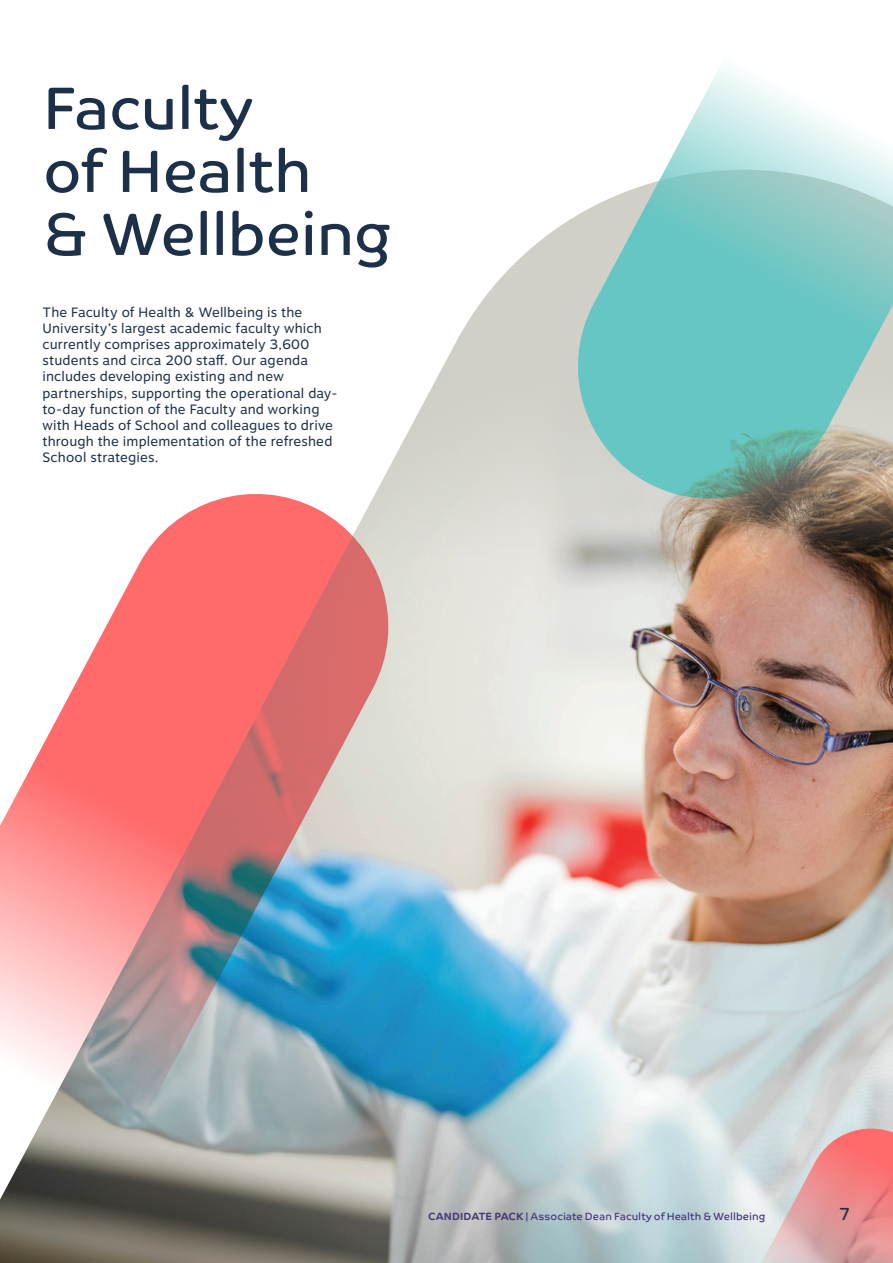
<style>
.page{position:relative;width:893px;height:1263px;background:#fff}
.page>*{position:absolute;margin:0;border:0;box-sizing:border-box;transform-origin:0 0}
.t1{font:60px/63px "Co Text";letter-spacing:-.01em;color:#1c304a}
.t2{font:18px "Co Text";color:#1c304a}
.t3{font:13.5px/16.2px "Motiva Sans";letter-spacing:.005em;color:#1c304a}
.t4{font:10.5px "Co Text";letter-spacing:.005em;color:#46377a}
.s1{font-weight:700}
</style>
<div class="page">
<svg style="left:466px;top:227px;width:93px;height:97px;fill:#d0d0c8"></svg>
<img style="left:385px;top:324px;width:508px;height:939px">
<svg style="left:746px;top:1119px;width:147px;height:144px;background:#e0aeaf"></svg>
<svg style="left:0;top:475px;width:407px;height:788px;background:#c09c9f"></svg>
<svg style="left:559px;top:66px;width:334px;height:451px"></svg>
<p class="t1" style="left:43px;top:77px;width:350px">Faculty<br>of Health<br>&amp; Wellbeing</p>
<p class="t3" style="left:43px;top:304px;width:297px">The Faculty of Health &amp; Wellbeing is the University’s largest academic faculty which currently comprises approximately 3,600 students and circa 200 staff. Our agenda includes developing existing and new partnerships, supporting the operational day&shy;to-day function of the Faculty and working with Heads of School and colleagues to drive through the implementation of the refreshed School strategies.</p>
<p class="t4" style="left:428px;top:1211px;width:339px"><span class="s1">CANDIDATE PACK</span> | Associate Dean Faculty of Health &amp; Wellbeing</p>
<p class="t2" style="left:839px;top:1203px;width:13px">7</p>
</div>
